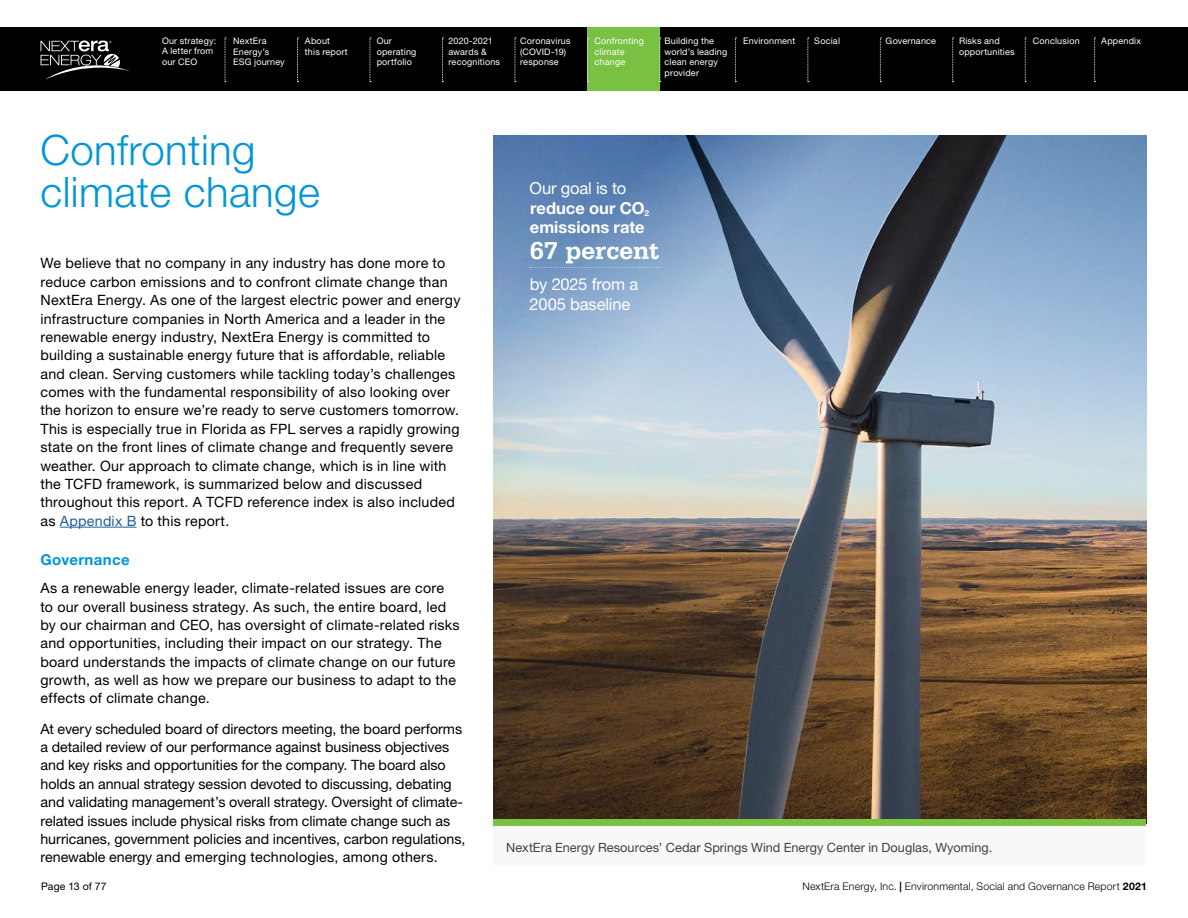
<style>
.page{position:relative;width:1188px;height:918px;background:#fff}
.page>*{position:absolute;margin:0;border:0;box-sizing:border-box;transform-origin:0 0}
.t1{font:300 42px/42px "Helvetica Neue LT Std";letter-spacing:.01em;color:#0096d6}
.t2{font:700 25.8px "Serifa Std";letter-spacing:-.005em;color:#fff}
.t3{font:700 16.5px/19.5px "Helvetica Neue LT Std";color:#fff}
.t4{font:16.5px/19.5px "Helvetica Neue LT Std";letter-spacing:-.01em;color:#fff}
.t5{font:700 15px "Helvetica Neue LT Std";letter-spacing:.025em;color:#0096d6}
.t6{font:14.25px/18.3px "Helvetica Neue LT Std";letter-spacing:.015em;color:#000}
.t7{font:14.25px/18.3px "Helvetica Neue LT Std";letter-spacing:-.005em;color:#000}
.t8{font:12.75px "Helvetica Neue LT Std";color:#414042}
.t9{font:300 10.5px "Helvetica Neue LT Std";letter-spacing:.02em;color:#000}
.t10{font:10.5px "Helvetica Neue LT Std";letter-spacing:.01em;color:#000}
.t11{font:9px/10.5px "Helvetica Neue LT Std";letter-spacing:.02em;color:#fff}
.s1{color:#215e9e}
.s2{font-weight:400}
.s3{font-weight:700}
</style>
<div class="page">
<hr style="left:60px;top:527px;width:77px;height:1px;background:#215e9e">
<div style="left:493px;top:646px;width:653px;height:218px;background:#f8f8f9"></div>
<img style="left:493px;top:136px;width:653px;height:683px">
<div style="left:493px;top:819px;width:653px;height:7px;background:#7ac143"></div>
<div style="left:0;top:27px;width:1188px;height:63px;background:#000"></div>
<div style="left:588px;top:27px;width:72px;height:63px;background:#7ac143"></div>
<svg style="left:530px;top:267px;width:129px;height:1px"></svg>
<svg style="left:225px;top:38px;width:1px;height:44px"></svg>
<svg style="left:370px;top:38px;width:1px;height:44px"></svg>
<svg style="left:297px;top:38px;width:1px;height:44px"></svg>
<svg style="left:442px;top:38px;width:1px;height:44px"></svg>
<svg style="left:515px;top:38px;width:1px;height:44px"></svg>
<svg style="left:587px;top:38px;width:1px;height:44px"></svg>
<svg style="left:660px;top:38px;width:1px;height:44px"></svg>
<svg style="left:735px;top:38px;width:1px;height:44px"></svg>
<svg style="left:808px;top:38px;width:1px;height:44px"></svg>
<svg style="left:880px;top:38px;width:1px;height:44px"></svg>
<svg style="left:952px;top:38px;width:2px;height:44px"></svg>
<svg style="left:1025px;top:38px;width:1px;height:44px"></svg>
<svg style="left:1094px;top:38px;width:2px;height:44px"></svg>
<svg style="left:40px;top:41px;width:90px;height:39px"></svg>
<p class="t11" style="left:162px;top:35px;width:56px">Our strategy:<br>A letter from our CEO</p>
<p class="t11" style="left:305px;top:36px;width:44px">About<br>this report</p>
<p class="t11" style="left:520px;top:36px;width:52px">Coronavirus (COVID-19) response</p>
<p class="t11" style="left:595px;top:36px;width:51px">Confronting climate change</p>
<p class="t11" style="left:233px;top:36px;width:35px">NextEra</p>
<p class="t11" style="left:1033px;top:36px;width:48px">Conclusion</p>
<p class="t11" style="left:1101px;top:36px;width:41px">Appendix</p>
<p class="t11" style="left:233px;top:46px;width:53px">Energy’s<br>ESG journey</p>
<p class="t11" style="left:377px;top:36px;width:41px">Our operating portfolio</p>
<p class="t11" style="left:448px;top:36px;width:53px">2020-2021 awards &amp; recognitions</p>
<p class="t11" style="left:665px;top:36px;width:64px">Building the world’s leading clean energy provider</p>
<p class="t11" style="left:743px;top:36px;width:54px">Environment</p>
<p class="t11" style="left:814px;top:36px;width:27px">Social</p>
<p class="t11" style="left:886px;top:36px;width:52px">Governance</p>
<p class="t11" style="left:959px;top:36px;width:57px">Risks and opportunities</p>
<h1 class="t1" style="left:40px;top:128px;width:281px">Confronting climate change</h1>
<p class="t6" style="left:40px;top:254px;width:422px">We believe that no company in any industry has done more to reduce carbon emissions and to confront climate change than NextEra Energy. As one of the largest electric power and energy infrastructure companies in North America and a leader in the renewable energy industry, NextEra Energy is committed to building a sustainable energy future that is affordable, reliable and clean. Serving customers while tackling today’s challenges comes with the fundamental responsibility of also looking over the horizon to ensure we’re ready to serve customers tomorrow.<br>This is especially true in Florida as FPL serves a rapidly growing state on the front lines of climate change and frequently severe weather. Our approach to climate change, which is in line with the TCFD framework, is summarized below and discussed throughout this report. A TCFD reference index is also included as <span class="s1">Appendix B</span> to this report.</p>
<p class="t5" style="left:40px;top:551px;width:91px">Governance</p>
<p class="t6" style="left:40px;top:579px;width:421px">As a renewable energy leader, climate-related issues are core to our overall business strategy. As such, the entire board, led by our chairman and CEO, has oversight of climate-related risks and opportunities, including their impact on our strategy. The board understands the impacts of climate change on our future growth, as well as how we prepare our business to adapt to the effects of climate change.</p>
<p class="t7" style="left:40px;top:719px;width:426px">At every scheduled board of directors meeting, the board performs a detailed review of our performance against business objectives and key risks and opportunities for the company. The board also holds an annual strategy session devoted to discussing, debating and validating management’s overall strategy. Oversight of climate&shy;related issues include physical risks from climate change such as hurricanes, government policies and incentives, carbon regulations, renewable energy and emerging technologies, among others.</p>
<p class="t3" style="left:530px;top:178px;width:121px"><span class="s2">Our goal is to </span>reduce our CO<sub>2 </sub>emissions rate</p>
<h2 class="t2" style="left:530px;top:236px;width:131px">67 percent</h2>
<p class="t4" style="left:530px;top:274px;width:110px">by 2025 from a<br>2005 baseline</p>
<p class="t8" style="left:506px;top:840px;width:488px">NextEra Energy Resources’ Cedar Springs Wind Energy Center in Douglas, Wyoming.</p>
<p class="t10" style="left:41px;top:880px;width:67px">Page 13 of 77</p>
<p class="t9" style="left:803px;top:880px;width:346px">NextEra Energy, Inc. <span class="s3">|</span> Environmental, Social and Governance Report <span class="s3">2021</span></p>
</div>
